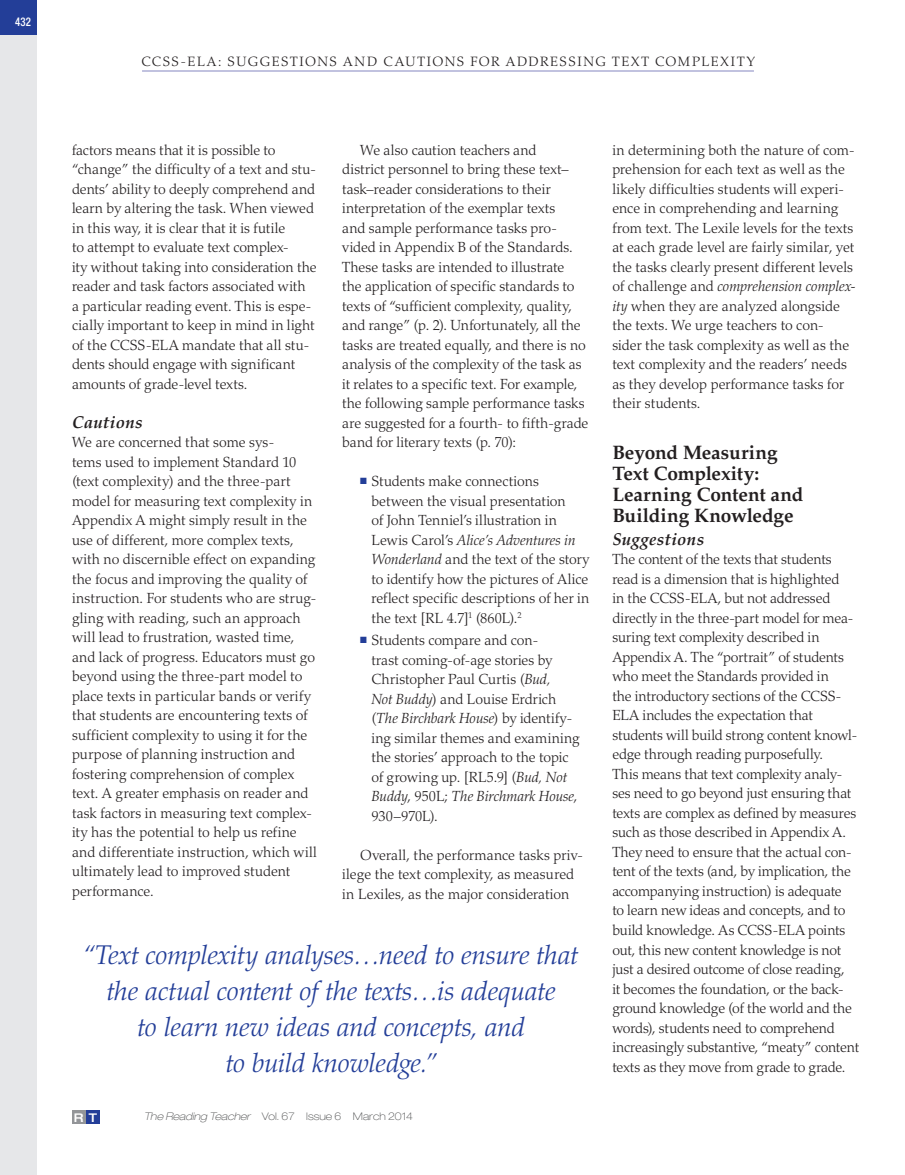
<style>
.page{position:relative;width:905px;height:1175px;background:#fff}
.page>*{position:absolute;margin:0;border:0;box-sizing:border-box;transform-origin:0 0}
.t1{font:italic 300 27px/36px "Palatino LT Std";color:#233e98;text-align:center}
.t2{font:700 19.5px/21px "Palatino LT Std";letter-spacing:-.005em;color:#231f20}
.t3{font:italic 700 17.25px "Palatino LT Std";letter-spacing:.015em;color:#231f20}
.t4{font:300 14.7px/19.5px "Palatino LT Std";color:#231f20}
.t5{font:300 13.5px "Palatino LT Std";letter-spacing:.11em;color:#231f20}
.t6{font:500 condensed 12px "Helvetica Neue LT Std";color:#fff;scale:.9 1}
.t7{font:500 expanded 12px "Helvetica Neue LT Std";color:#fff}
.t8{font:100 expanded 10.5px "Helvetica Neue LT Std";color:#4b4c4d}
.s1{font-style:italic}
</style>
<div class="page">
<hr style="left:142px;top:71px;width:612px;height:1px;background:#8587c1">
<div style="left:0;top:0;width:36px;height:1174px;background:#e6e7e9"></div>
<div style="left:0;top:0;width:36px;height:34px;background:#233e98"></div>
<div style="left:72px;top:1110px;width:14px;height:14px;background:#939598"></div>
<div style="left:86px;top:1110px;width:14px;height:14px;background:#233e98"></div>
<p class="t6" style="left:15px;top:17px;width:19px">432</p>
<p class="t5" style="left:141px;top:56px;width:615px">CCSS- ELA: SUGGESTIONS AND CAUTIONS FOR ADDRESSING TEXT COMPLEXITY</p>
<p class="t4" style="left:72px;top:142px;width:246px">factors means that it is possible to “change” the difficulty of a text and stu&shy;dents’ ability to deeply comprehend and learn by altering the task. When viewed in this way, it is clear that it is futile<br>to attempt to evaluate text complex-<br>ity without taking into consideration the reader and task factors associated with<br>a particular reading event. This is espe&shy;cially important to keep in mind in light of the CCSS- ELA mandate that all stu&shy;dents should engage with significant amounts of grade- level texts.</p>
<p class="t3" style="left:72px;top:415px;width:72px">Cautions</p>
<p class="t4" style="left:72px;top:434px;width:246px">We are concerned that some sys-<br>tems used to implement Standard 10 (text complexity) and the three- part model for measuring text complexity in Appendix A might simply result in the use of different, more complex texts, with no discernible effect on expanding the focus and improving the quality of instruction. For students who are strug&shy;gling with reading, such an approach will lead to frustration, wasted time, and lack of progress. Educators must go beyond using the three- part model to place texts in particular bands or verify that students are encountering texts of sufficient complexity to using it for the purpose of planning instruction and fostering comprehension of complex text. A greater emphasis on reader and task factors in measuring text complex&shy;ity has the potential to help us refine and differentiate instruction, which will ultimately lead to improved student performance.</p>
<p class="t4" style="left:342px;top:142px;width:248px;text-indent:18px">We also caution teachers and<br>district personnel to bring these text– task–reader considerations to their interpretation of the exemplar texts<br>and sample performance tasks pro&shy;vided in Appendix B of the Standards.<br>These tasks are intended to illustrate<br>the application of specific standards to texts of “sufficient complexity, quality, and range” (p. 2). Unfortunately, all the tasks are treated equally, and there is no analysis of the complexity of the task as it relates to a specific text. For example, the following sample performance tasks are suggested for a fourth- to fifth- grade band for literary texts (p. 70):</p>
<p class="t4" style="left:371px;top:473px;width:219px;text-indent:-11px"><sup>■</sup> Students make connections between the visual presentation<br>of John Tenniel ’ s illustration in Lewis Carol ’ s <span class="s1">Alice ’ s Adventures in Wonderland</span> and the text of the story to identify how the pictures of Alice reflect specific descriptions of her in the text [RL 4.7] <sup>1</sup> (860L). <sup>2</sup></p>
<p class="t4" style="left:371px;top:632px;width:210px;text-indent:-11px"><sup>■</sup> Students compare and con-<br>trast coming-of-age stories by<br>Christopher Paul Curtis ( <span class="s1">Bud,<br>Not Buddy</span>) and Louise Erdrich<br>( <span class="s1">The Birchbark House</span>) by identify&shy;ing similar themes and examining the stories’ approach to the topic of growing up. [RL5.9] ( <span class="s1">Bud, Not<br>Buddy</span>, 950L; <span class="s1">The Birchmark House</span>,<br>930–970L).</p>
<p class="t4" style="left:342px;top:847px;width:243px;text-indent:18px">Overall, the performance tasks priv&shy;ilege the text complexity, as measured in Lexiles, as the major consideration</p>
<h1 class="t1" style="left:84px;top:940px;width:496px">“Text complexity analyses…need to ensure that the actual content of the texts…is adequate<br>to learn new ideas and concepts, and<br>to build knowledge.”</h1>
<p class="t7" style="left:74px;top:1112px;width:25px">R T</p>
<p class="t8" style="left:144px;top:1112px;width:270px"><span class="s1">The Reading Teacher</span> Vol. 67 Issue 6 March 2014</p>
<p class="t4" style="left:612px;top:142px;width:245px">in determining both the nature of com&shy;prehension for each text as well as the likely difficulties students will experi&shy;ence in comprehending and learning from text. The Lexile levels for the texts at each grade level are fairly similar, yet the tasks clearly present different levels of challenge and <span class="s1">comprehension complex&shy;ity</span> when they are analyzed alongside the texts. We urge teachers to con&shy;sider the task complexity as well as the text complexity and the readers’ needs as they develop performance tasks for their students.</p>
<h2 class="t2" style="left:612px;top:444px;width:193px">Beyond Measuring<br>Text Complexity:<br>Learning Content and<br>Building Knowledge</h2>
<p class="t3" style="left:612px;top:532px;width:93px">Suggestions</p>
<p class="t4" style="left:612px;top:551px;width:248px">The content of the texts that students read is a dimension that is highlighted<br>in the CCSS- ELA, but not addressed directly in the three- part model for mea&shy;suring text complexity described in Appendix A. The “portrait” of students who meet the Standards provided in<br>the introductory sections of the CCSS-ELA includes the expectation that students will build strong content knowl&shy;edge through reading purposefully.<br>This means that text complexity analy&shy;ses need to go beyond just ensuring that texts are complex as defined by measures such as those described in Appendix A.<br>They need to ensure that the actual con&shy;tent of the texts (and, by implication, the accompanying instruction) is adequate<br>to learn new ideas and concepts, and to build knowledge. As CCSS- ELA points out, this new content knowledge is not just a desired outcome of close reading,<br>it becomes the foundation, or the back&shy;ground knowledge (of the world and the words), students need to comprehend increasingly substantive, “meaty” content texts as they move from grade to grade.</p>
</div>
